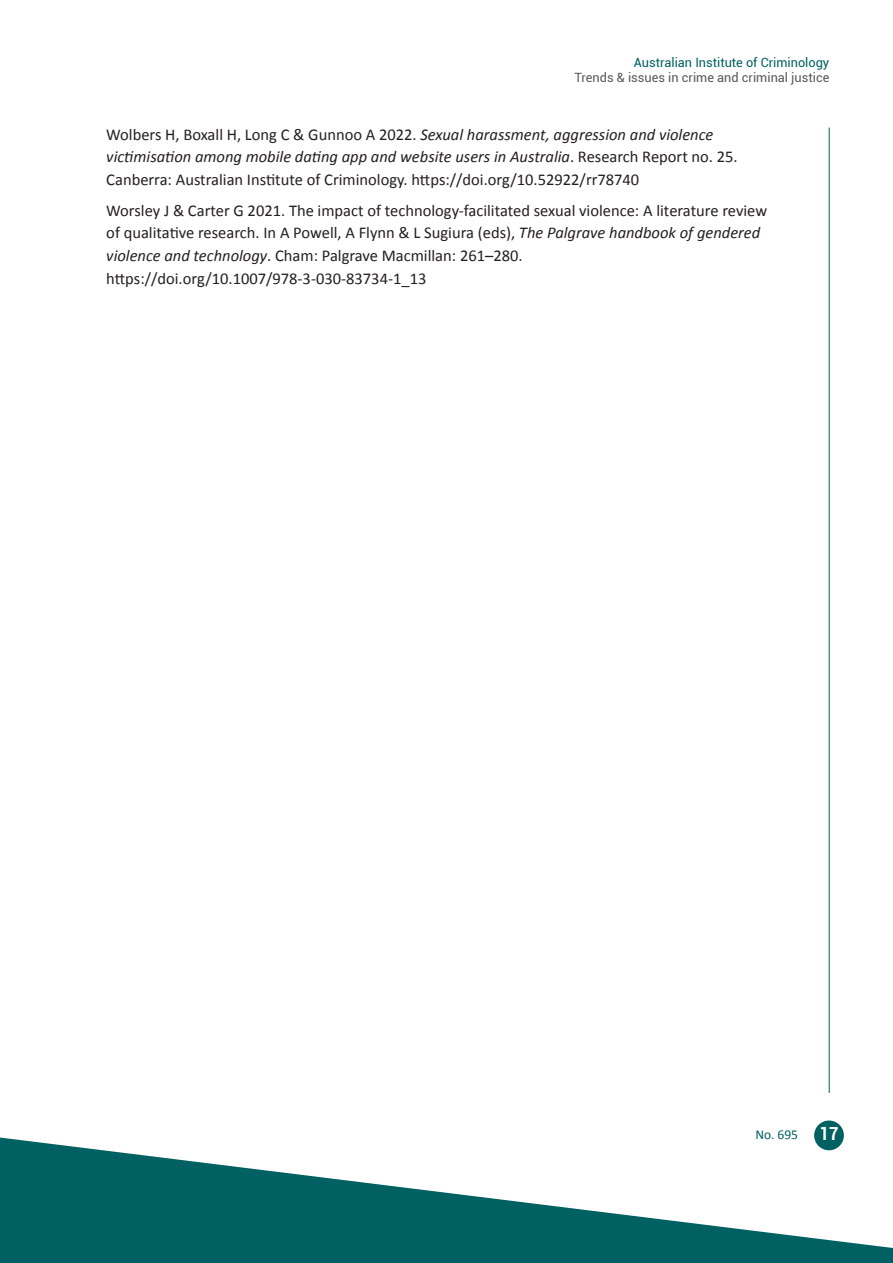
<style>
.page{position:relative;width:893px;height:1263px;background:#fff}
.page>*{position:absolute;margin:0;border:0;box-sizing:border-box;transform-origin:0 0}
.t1{font:16.5px/22.5px "Calibri";color:#231f20}
.t2{font:13.5px "Calibri";color:#006062}
.t3{font:12.75px "Roboto";color:#57585a}
.t4{font:12.75px "Roboto";color:#006062}
.s1{font-style:italic}
.s2{font-family:"Roboto";font-weight:700;font-stretch:condensed;font-size:18px;color:#fff}
</style>
<div class="page">
<hr style="left:829px;top:128px;width:1px;height:965px;background:#006062">
<div style="left:814px;top:1120px;width:30px;height:30px;background:#006062;border-radius:50%"></div>
<svg style="left:0;top:1137px;width:893px;height:126px;fill:#006062"></svg>
<p class="t4" style="left:634px;top:54px;width:197px">Australian Institute of Criminology</p>
<p class="t3" style="left:574px;top:69px;width:256px">Trends &amp; issues in crime and criminal justice</p>
<p class="t1" style="left:106px;top:123px;width:633px">Wolbers H, Boxall H, Long C &amp; Gunnoo A 2022. <span class="s1">Sexual harassment, aggression and violence victimisation among mobile dating app and website users in Australia</span>. Research Report no. 25.<br>Canberra: Australian Institute of Criminology. https://doi.org/10.52922/rr78740</p>
<p class="t1" style="left:106px;top:199px;width:662px">Worsley J &amp; Carter G 2021. The impact of technology-facilitated sexual violence: A literature review of qualitative research. In A Powell, A Flynn &amp; L Sugiura (eds), <span class="s1">The Palgrave handbook of gendered violence and technology</span>. Cham: Palgrave Macmillan: 261–280. https://doi.org/10.1007/978-3-030-83734-1_13</p>
<p class="t2" style="left:755px;top:1126px;width:85px">No. 695 <span class="s2">17</span></p>
</div>
